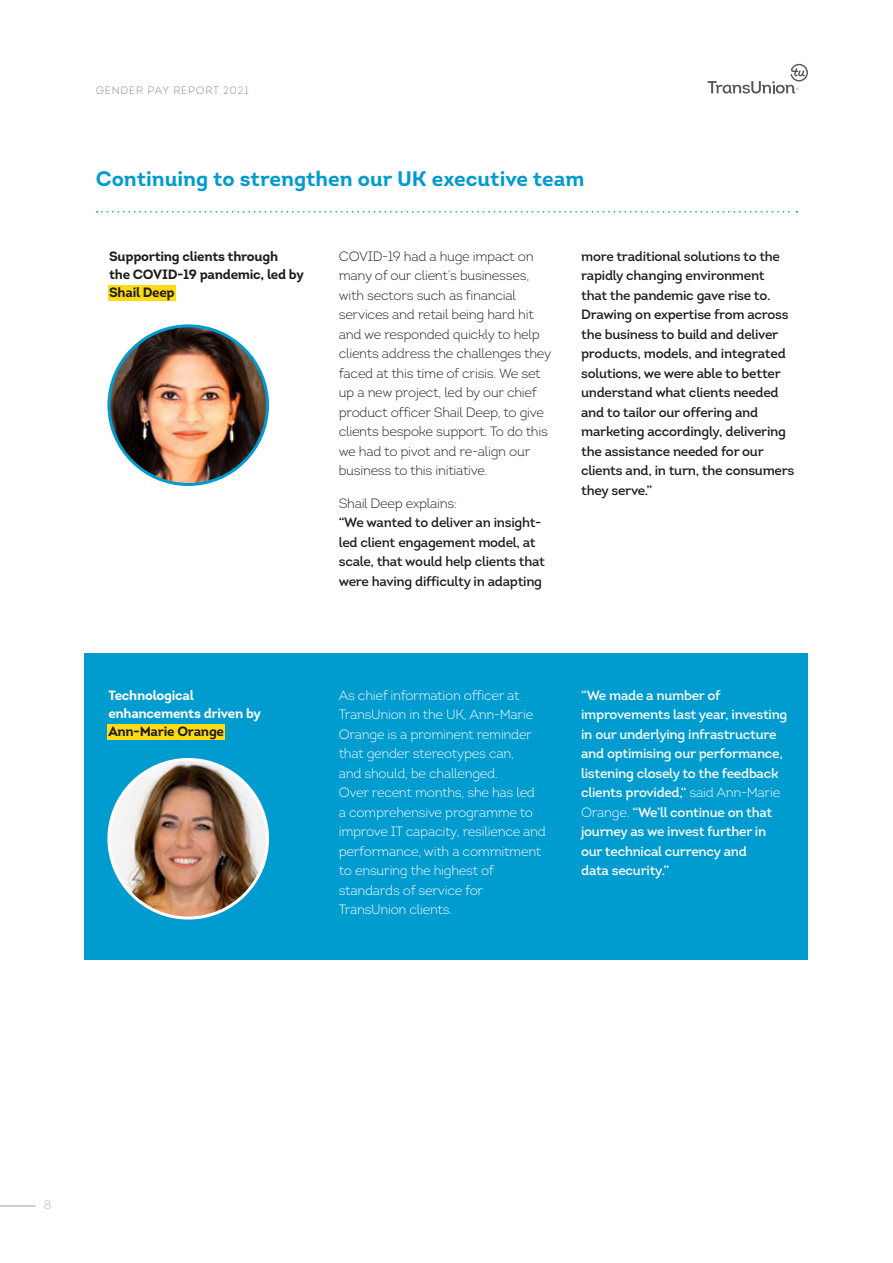
<style>
.page{position:relative;width:893px;height:1263px;background:#fff}
.page>*{position:absolute;margin:0;border:0;box-sizing:border-box;transform-origin:0 0}
.t1{font:700 21px "Intro";color:#009bcf}
.t2{font:600 13.5px/19.5px "Intro";letter-spacing:-.02em;color:#1d1d1b}
.t3{font:300 13.5px/19.5px "Intro";letter-spacing:-.02em;color:#1d1d1b}
.t4{font:300 13.5px/19.5px "Intro";letter-spacing:-.02em;color:#fff}
.t5{font:600 13.5px/19.5px "Intro";letter-spacing:-.02em;color:#fff}
.t6{font:700 13.5px/18px "Intro";letter-spacing:-.02em;color:#1d1d1b}
.t7{font:700 13.5px/18px "Intro";letter-spacing:-.02em;color:#fff}
.t8{font:300 12.45px "Intro";color:#b3b2b2}
.t9{font:300 10.65px "Intro";letter-spacing:.08em;color:#878787}
.s1{font-weight:300}
</style>
<div class="page">
<svg style="left:708px;top:64px;width:100px;height:30px"></svg>
<hr style="left:0;top:1206px;width:35px;height:1px;background:#9d9d9c">
<div style="left:84px;top:653px;width:723px;height:307px;background:#009bcf"></div>
<img style="left:109px;top:326px;width:159px;height:158px;border-radius:79px">
<div style="left:107px;top:324px;width:162px;height:162px;border:3px solid #009bcf;border-radius:50%"></div>
<img style="left:109px;top:759px;width:159px;height:159px;border-radius:79px">
<div style="left:107px;top:758px;width:162px;height:161px;border:3px solid #fff;border-radius:50%"></div>
<svg style="left:97px;top:211px;width:700px;height:2px"></svg>
<div style="left:108px;top:724px;width:117px;height:15px;background:#ffdb16"></div>
<div style="left:108px;top:285px;width:68px;height:15px;background:#ffdb16"></div>
<p class="t9" style="left:96px;top:83px;width:155px">GENDER PAY REPORT 2021</p>
<h1 class="t1" style="left:96px;top:165px;width:490px">Continuing to strengthen our UK executive team</h1>
<p class="t6" style="left:109px;top:247px;width:196px">Supporting clients through<br>the COVID-19 pandemic, led by<br>Shail Deep</p>
<p class="t3" style="left:339px;top:246px;width:214px">COVID-19 had a huge impact on many of our client’s businesses, with sectors such as financial services and retail being hard hit and we responded quickly to help clients address the challenges they faced at this time of crisis. We set up a new project, led by our chief product officer Shail Deep, to give clients bespoke support. To do this we had to pivot and re-align our business to this initiative.</p>
<p class="t3" style="left:339px;top:493px;width:120px">Shail Deep explains:</p>
<p class="t2" style="left:339px;top:513px;width:208px">“We wanted to deliver an insight&shy;led client engagement model, at scale, that would help clients that were having difficulty in adapting</p>
<p class="t2" style="left:581px;top:246px;width:215px">more traditional solutions to the rapidly changing environment<br>that the pandemic gave rise to.<br>Drawing on expertise from across the business to build and deliver products, models, and integrated solutions, we were able to better understand what clients needed and to tailor our offering and marketing accordingly, delivering the assistance needed for our clients and, in turn, the consumers they serve.”</p>
<p class="t7" style="left:108px;top:686px;width:154px">Technological enhancements driven by</p>
<p class="t6" style="left:108px;top:722px;width:117px">Ann-Marie Orange</p>
<p class="t4" style="left:339px;top:685px;width:209px">As chief information officer at<br>TransUnion in the UK, Ann-Marie<br>Orange is a prominent reminder that gender stereotypes can,<br>and should, be challenged.<br>Over recent months, she has led<br>a comprehensive programme to improve IT capacity, resilience and performance, with a commitment to ensuring the highest of standards of service for<br>TransUnion clients.</p>
<p class="t5" style="left:581px;top:685px;width:208px">“We made a number of improvements last year, investing in our underlying infrastructure and optimising our performance, listening closely to the feedback clients provided,“ <span class="s1">said Ann-Marie<br>Orange.</span> “We’ll continue on that journey as we invest further in our technical currency and<br>data security.”</p>
<p class="t8" style="left:44px;top:1197px;width:9px">8</p>
</div>
